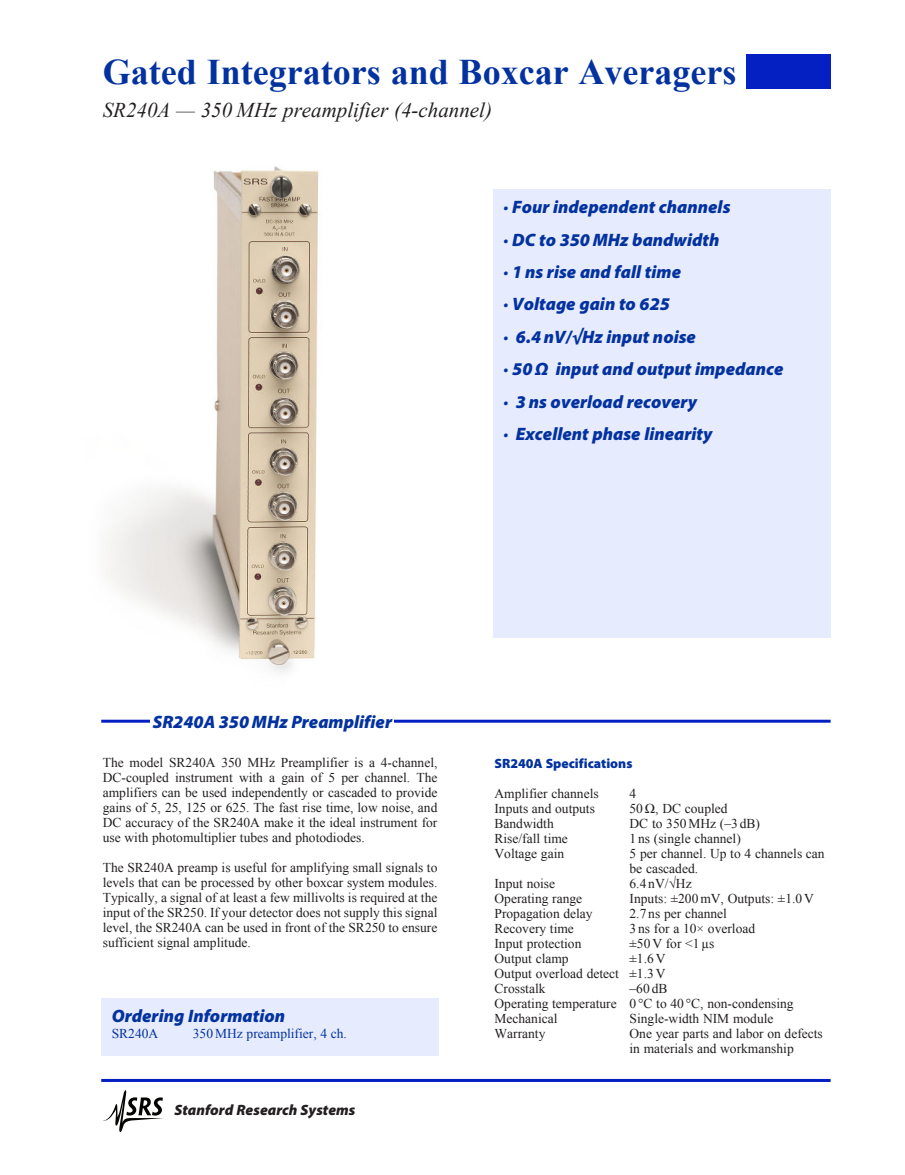
<style>
.page{position:relative;width:905px;height:1175px;background:#fff}
.page>*{position:absolute;margin:0;border:0;box-sizing:border-box;transform-origin:0 0}
.t1{font:700 36px "Times New Roman";color:#0332a0}
.t2{font:italic 21px "Times New Roman";color:#231f20}
.t3{font:italic 900 18px/32.4px "Myriad Pro";color:#0332a0}
.t4{font:italic 900 15px "Myriad Pro";color:#231f20}
.t5{font:13.5px/15px "Times New Roman";color:#231f20;text-align:justify}
.t6{font:13.5px "Times New Roman";color:#0332a0}
.t7{font:900 13.5px "Myriad Pro";color:#0332a0}
</style>
<div class="page">
<hr style="left:101px;top:1078px;width:729px;height:3px;background:#031fc2">
<svg style="left:103px;top:1090px;width:60px;height:41px"></svg>
<img style="left:106px;top:166px;width:213px;height:507px">
<hr style="left:101px;top:719px;width:729px;height:3px;background:#031fc2">
<div style="left:151px;top:713px;width:243px;height:22px;background:#fff"></div>
<div style="left:493px;top:189px;width:337px;height:448px;background:#e6ecfd"></div>
<div style="left:101px;top:998px;width:338px;height:57px;background:#e6ecfd"></div>
<svg style="left:746px;top:54px;width:85px;height:35px"></svg>
<div style="left:746px;top:54px;width:84px;height:34px;background:#041fc2"></div>
<h1 class="t1" style="left:103px;top:60px;width:635px">Gated Integrators and Boxcar Averagers</h1>
<h2 class="t2" style="left:103px;top:102px;width:391px">SR240A — 350 MHz preamplifier (4-channel)</h2>
<h3 class="t3" style="left:503px;top:191px;width:281px">· Four independent channels<br>· DC to 350 MHz bandwidth<br>· 1 ns rise and fall time<br>· Voltage gain to 625<br>· 6.4 nV/√Hz input noise<br>· 50 Ω input and output impedance · 3 ns overload recovery<br>· Excellent phase linearity</h3>
<h3 class="t3" style="left:153px;top:706px;width:241px">SR240A 350 MHz Preamplifier</h3>
<p class="t5" style="left:103px;top:755px;width:336px">The model SR240A 350 MHz Preamplifier is a 4-channel, DC-coupled instrument with a gain of 5 per channel. The amplifiers can be used independently or cascaded to provide gains of 5, 25, 125 or 625. The fast rise time, low noise, and DC accuracy of the SR240A make it the ideal instrument for use with photomultiplier tubes and photodiodes.</p>
<p class="t5" style="left:103px;top:861px;width:336px">The SR240A preamp is useful for amplifying small signals to levels that can be processed by other boxcar system modules.<br>Typically, a signal of at least a few millivolts is required at the input of the SR250. If your detector does not supply this signal level, the SR240A can be used in front of the SR250 to ensure sufficient signal amplitude.</p>
<h3 class="t3" style="left:112px;top:1000px;width:175px">Ordering Information</h3>
<p class="t6" style="left:112px;top:1028px;width:48px">SR240A</p>
<p class="t6" style="left:193px;top:1028px;width:156px">350 MHz preamplifier, 4 ch.</p>
<p class="t4" style="left:174px;top:1102px;width:182px">Stanford Research Systems</p>
<p class="t7" style="left:494px;top:758px;width:139px">SR240A Specifications</p>
<p class="t5" style="left:494px;top:787px;width:106px">Amplifier channels</p>
<p class="t5" style="left:629px;top:787px;width:8px">4</p>
<p class="t5" style="left:494px;top:802px;width:102px">Inputs and outputs</p>
<p class="t5" style="left:629px;top:802px;width:100px">50Ω, DC coupled</p>
<p class="t5" style="left:494px;top:817px;width:61px">Bandwidth</p>
<p class="t5" style="left:629px;top:817px;width:132px">DC to 350MHz (–3 dB)</p>
<p class="t5" style="left:494px;top:832px;width:75px">Rise/fall time</p>
<p class="t5" style="left:629px;top:832px;width:113px">1 ns (single channel)</p>
<p class="t5" style="left:494px;top:847px;width:71px">Voltage gain</p>
<p class="t5" style="left:629px;top:847px;width:197px">5 per channel. Up to 4 channels can be cascaded.</p>
<p class="t5" style="left:494px;top:877px;width:62px">Input noise</p>
<p class="t5" style="left:629px;top:877px;width:64px">6.4 nV/√Hz</p>
<p class="t5" style="left:494px;top:892px;width:89px">Operating range</p>
<p class="t5" style="left:629px;top:892px;width:186px">Inputs: ±200mV, Outputs: ±1.0V</p>
<p class="t5" style="left:494px;top:907px;width:100px">Propagation delay</p>
<p class="t5" style="left:629px;top:907px;width:99px">2.7 ns per channel</p>
<p class="t5" style="left:494px;top:922px;width:81px">Recovery time</p>
<p class="t5" style="left:629px;top:922px;width:127px">3 ns for a 10× overload</p>
<p class="t5" style="left:494px;top:937px;width:88px">Input protection</p>
<p class="t5" style="left:629px;top:937px;width:86px">±50V for &lt;1µs</p>
<p class="t5" style="left:494px;top:952px;width:76px">Output clamp</p>
<p class="t5" style="left:494px;top:952px;width:172px;text-indent:135px">±1.6V Output overload detect ±1.3V Crosstalk</p>
<p class="t5" style="left:494px;top:982px;width:301px;text-align:left;text-indent:135px">–60 dB<br>Operating temperature 0 °C to 40 °C, non-condensing<br>Mechanical</p>
<p class="t5" style="left:629px;top:1012px;width:145px">Single-width NIM module</p>
<p class="t5" style="left:494px;top:1027px;width:52px">Warranty</p>
<p class="t5" style="left:629px;top:1027px;width:195px">One year parts and labor on defects in materials and workmanship</p>
</div>
